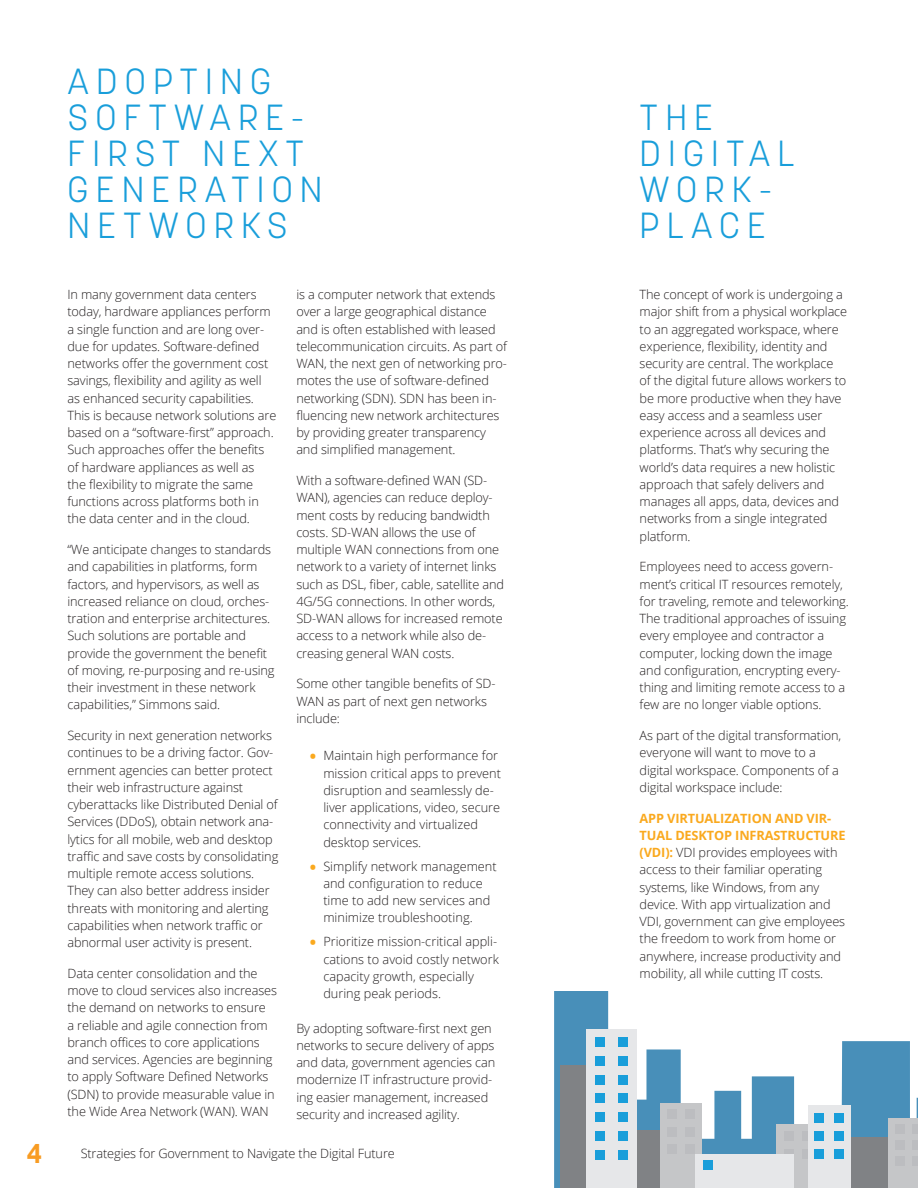
<style>
.page{position:relative;width:918px;height:1188px;background:#fff}
.page>*{position:absolute;margin:0;border:0;box-sizing:border-box;transform-origin:0 0}
.t1{font:300 36px/36px "Korolev";letter-spacing:.2em;color:#199eda}
.t2{font:700 27px "Korolev";color:#f89c23}
.Body{font:300 12.75px/17.2px "Open Sans";letter-spacing:-.01em;color:#231f20}
.s1{font-family:"Korolev";color:#faa91e}
.s2{font-weight:700;color:#faa91e}
</style>
<div class="page">
<svg style="left:554px;top:991px;width:364px;height:197px"></svg>
<div style="left:776px;top:1124px;width:37px;height:64px;background:#c5c6c8"></div>
<div style="left:784px;top:1131px;width:10px;height:10px;background:#bcbdc0"></div>
<div style="left:802px;top:1131px;width:9px;height:10px;background:#bcbdc0"></div>
<div style="left:784px;top:1149px;width:10px;height:10px;background:#bcbdc0"></div>
<div style="left:802px;top:1149px;width:9px;height:10px;background:#bcbdc0"></div>
<div style="left:834px;top:1137px;width:60px;height:51px;background:#808285"></div>
<div style="left:560px;top:1066px;width:42px;height:122px;background:#808285"></div>
<div style="left:591px;top:1131px;width:81px;height:57px;background:#808285"></div>
<div style="left:586px;top:1029px;width:51px;height:159px;background:#e6e7e9"></div>
<div style="left:660px;top:1103px;width:41px;height:85px;background:#c5c6c8"></div>
<div style="left:808px;top:1105px;width:43px;height:83px;background:#e6e7e9"></div>
<div style="left:888px;top:1118px;width:30px;height:70px;background:#c5c6c8"></div>
<div style="left:695px;top:1154px;width:99px;height:34px;background:#e6e7e9"></div>
<div style="left:595px;top:1150px;width:10px;height:9px;background:#199eda"></div>
<div style="left:618px;top:1150px;width:9px;height:9px;background:#199eda"></div>
<div style="left:703px;top:1160px;width:9px;height:9px;background:#199eda"></div>
<div style="left:595px;top:1131px;width:10px;height:10px;background:#199eda"></div>
<div style="left:618px;top:1131px;width:9px;height:10px;background:#199eda"></div>
<div style="left:595px;top:1112px;width:10px;height:10px;background:#199eda"></div>
<div style="left:618px;top:1112px;width:9px;height:10px;background:#199eda"></div>
<div style="left:595px;top:1094px;width:10px;height:9px;background:#199eda"></div>
<div style="left:618px;top:1094px;width:9px;height:9px;background:#199eda"></div>
<div style="left:595px;top:1075px;width:10px;height:10px;background:#199eda"></div>
<div style="left:618px;top:1075px;width:9px;height:10px;background:#199eda"></div>
<div style="left:595px;top:1056px;width:10px;height:10px;background:#199eda"></div>
<div style="left:618px;top:1056px;width:9px;height:10px;background:#199eda"></div>
<div style="left:595px;top:1037px;width:10px;height:10px;background:#199eda"></div>
<div style="left:618px;top:1037px;width:9px;height:10px;background:#199eda"></div>
<div style="left:834px;top:1149px;width:10px;height:10px;background:#199eda"></div>
<div style="left:815px;top:1149px;width:9px;height:10px;background:#199eda"></div>
<div style="left:834px;top:1131px;width:10px;height:10px;background:#199eda"></div>
<div style="left:815px;top:1131px;width:9px;height:10px;background:#199eda"></div>
<div style="left:834px;top:1113px;width:10px;height:10px;background:#199eda"></div>
<div style="left:815px;top:1113px;width:9px;height:10px;background:#199eda"></div>
<div style="left:895px;top:1156px;width:10px;height:10px;background:#bcbdc0"></div>
<div style="left:913px;top:1156px;width:5px;height:10px;background:#bcbdc0"></div>
<div style="left:667px;top:1110px;width:10px;height:9px;background:#bcbdc0"></div>
<div style="left:685px;top:1110px;width:9px;height:9px;background:#bcbdc0"></div>
<div style="left:667px;top:1127px;width:10px;height:10px;background:#bcbdc0"></div>
<div style="left:685px;top:1127px;width:9px;height:10px;background:#bcbdc0"></div>
<div style="left:667px;top:1144px;width:10px;height:10px;background:#bcbdc0"></div>
<div style="left:685px;top:1144px;width:9px;height:10px;background:#bcbdc0"></div>
<div style="left:895px;top:1124px;width:10px;height:10px;background:#bcbdc0"></div>
<div style="left:913px;top:1124px;width:5px;height:10px;background:#bcbdc0"></div>
<div style="left:895px;top:1140px;width:10px;height:10px;background:#bcbdc0"></div>
<div style="left:913px;top:1140px;width:5px;height:10px;background:#bcbdc0"></div>
<h1 class="t1" style="left:68px;top:64px;width:257px">ADOPTING<br>SOFTWARE-<br>FIRST NEXT<br>GENERATION<br>NETWORKS</h1>
<p class="Body" style="left:68px;top:286px;width:210px">In many government data centers today, hardware appliances perform a single function and are long over&shy;due for updates. Software-defined networks offer the government cost savings, flexibility and agility as well as enhanced security capabilities.<br>This is because network solutions are based on a “software-first” approach.<br>Such approaches offer the benefits of hardware appliances as well as<br>the flexibility to migrate the same functions across platforms both in the data center and in the cloud.</p>
<p class="Body" style="left:68px;top:541px;width:209px">“We anticipate changes to standards and capabilities in platforms, form factors, and hypervisors, as well as increased reliance on cloud, orches&shy;tration and enterprise architectures.<br>Such solutions are portable and provide the government the benefit of moving, re-purposing and re-using their investment in these network capabilities,” Simmons said.</p>
<p class="Body" style="left:68px;top:727px;width:212px">Security in next generation networks continues to be a driving factor. Gov&shy;ernment agencies can better protect their web infrastructure against cyberattacks like Distributed Denial of Services (DDoS), obtain network ana&shy;lytics for all mobile, web and desktop traffic and save costs by consolidating multiple remote access solutions.<br>They can also better address insider threats with monitoring and alerting capabilities when network traffic or abnormal user activity is present.</p>
<p class="Body" style="left:68px;top:964px;width:211px">Data center consolidation and the move to cloud services also increases the demand on networks to ensure<br>a reliable and agile connection from branch offices to core applications and services. Agencies are beginning to apply Software Defined Networks (SDN) to provide measurable value in the Wide Area Network (WAN). WAN</p>
<p class="Body" style="left:296px;top:286px;width:212px">is a computer network that extends over a large geographical distance and is often established with leased telecommunication circuits. As part of WAN, the next gen of networking pro&shy;motes the use of software-defined networking (SDN). SDN has been in&shy;fluencing new network architectures by providing greater transparency and simplified management.</p>
<p class="Body" style="left:296px;top:472px;width:209px">With a software-defined WAN (SD-WAN), agencies can reduce deploy&shy;ment costs by reducing bandwidth costs. SD-WAN allows the use of multiple WAN connections from one network to a variety of internet links such as DSL, fiber, cable, satellite and 4G/5G connections. In other words, SD-WAN allows for increased remote access to a network while also de&shy;creasing general WAN costs.</p>
<p class="Body" style="left:296px;top:675px;width:201px">Some other tangible benefits of SD-<br>WAN as part of next gen networks include:</p>
<p class="Body" style="left:323px;top:747px;width:179px;text-indent:-14px"><span class="s1">•</span> Maintain high performance for mission critical apps to prevent disruption and seamlessly de&shy;liver applications, video, secure connectivity and virtualized desktop services.</p>
<p class="Body" style="left:323px;top:857px;width:175px;text-indent:-14px"><span class="s1">•</span> Simplify network management and configuration to reduce time to add new services and minimize troubleshooting.</p>
<p class="Body" style="left:323px;top:933px;width:177px;text-indent:-14px"><span class="s1">•</span> Prioritize mission-critical appli&shy;cations to avoid costly network capacity growth, especially during peak periods.</p>
<p class="Body" style="left:296px;top:1019px;width:200px">By adopting software-first next gen networks to secure delivery of apps and data, government agencies can modernize IT infrastructure provid&shy;ing easier management, increased security and increased agility.</p>
<h2 class="t2" style="left:27px;top:1137px;width:17px">4</h2>
<p class="Body" style="left:81px;top:1144px;width:316px">Strategies for Government to Navigate the Digital Future</p>
<h1 class="t1" style="left:640px;top:100px;width:156px">THE<br>DIGITAL<br>WORK-<br>PLACE</h1>
<p class="Body" style="left:640px;top:286px;width:209px">The concept of work is undergoing a major shift from a physical workplace to an aggregated workspace, where experience, flexibility, identity and security are central. The workplace of the digital future allows workers to be more productive when they have easy access and a seamless user experience across all devices and platforms. That’s why securing the world’s data requires a new holistic approach that safely delivers and manages all apps, data, devices and networks from a single integrated platform.</p>
<p class="Body" style="left:640px;top:558px;width:211px">Employees need to access govern&shy;ment’s critical IT resources remotely, for traveling, remote and teleworking.<br>The traditional approaches of issuing every employee and contractor a computer, locking down the image and configuration, encrypting every&shy;thing and limiting remote access to a few are no longer viable options.</p>
<p class="Body" style="left:640px;top:727px;width:203px">As part of the digital transformation, everyone will want to move to a digital workspace. Components of a digital workspace include:</p>
<p class="Body" style="left:640px;top:809px;width:207px"><span class="s2">APP VIRTUALIZATION AND VIR-TUAL DESKTOP INFRASTRUCTURE (VDI):</span> VDI provides employees with access to their familiar operating systems, like Windows, from any device. With app virtualization and VDI, government can give employees the freedom to work from home or anywhere, increase productivity and mobility, all while cutting IT costs.</p>
</div>
